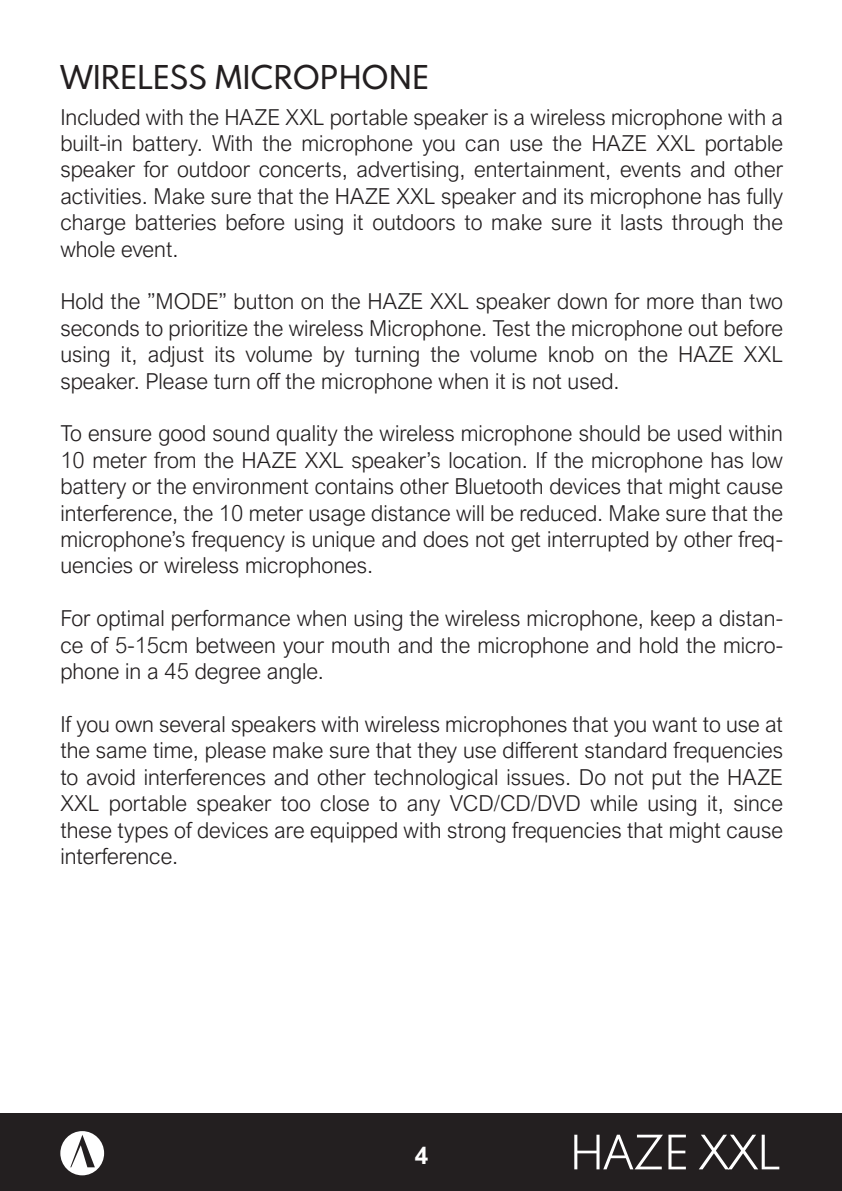
<style>
.page{position:relative;width:842px;height:1191px;background:#fff}
.page>*{position:absolute;margin:0;border:0;box-sizing:border-box;transform-origin:0 0}
.t1{font:500 32px "Spartan MB";color:#231f20}
.t2{font:700 24px "Arial Nova";color:#fff}
.t3{font:300 22px/26.4px "Arial Nova";color:#231f20;text-align:justify}
</style>
<div class="page">
<div style="left:0;top:1113px;width:842px;height:78px;background:#231f20"></div>
<svg style="left:60px;top:1131px;width:44px;height:44px"></svg>
<svg style="left:574px;top:1134px;width:112px;height:35px"></svg>
<svg style="left:699px;top:1134px;width:80px;height:35px"></svg>
<h1 class="t1" style="left:60px;top:55px;width:370px">WIRELESS MICROPHONE</h1>
<p class="t3" style="left:60px;top:104px;width:724px">Included with the HAZE XXL portable speaker is a wireless microphone with a built-in battery. With the microphone you can use the HAZE XXL portable speaker for outdoor concerts, advertising, entertainment, events and other activities. Make sure that the HAZE XXL speaker and its microphone has fully charge batteries before using it outdoors to make sure it lasts through the whole event.</p>
<p class="t3" style="left:60px;top:288px;width:724px">Hold the ”MODE” button on the HAZE XXL speaker down for more than two seconds to prioritize the wireless Microphone. Test the microphone out before using it, adjust its volume by turning the volume knob on the HAZE XXL speaker. Please turn off the microphone when it is not used.</p>
<p class="t3" style="left:60px;top:420px;width:724px">To ensure good sound quality the wireless microphone should be used within 10 meter from the HAZE XXL speaker’s location. If the microphone has low battery or the environment contains other Bluetooth devices that might cause interference, the 10 meter usage distance will be reduced. Make sure that the microphone’s frequency is unique and does not get interrupted by other freq&shy;uencies or wireless microphones.</p>
<p class="t3" style="left:60px;top:605px;width:724px">For optimal performance when using the wireless microphone, keep a distan&shy;ce of 5-15cm between your mouth and the microphone and hold the micro&shy;phone in a 45 degree angle.</p>
<p class="t3" style="left:60px;top:711px;width:724px">If you own several speakers with wireless microphones that you want to use at the same time, please make sure that they use different standard frequencies to avoid interferences and other technological issues. Do not put the HAZE XXL portable speaker too close to any VCD/CD/DVD while using it, since these types of devices are equipped with strong frequencies that might cause interference.</p>
<p class="t2" style="left:415px;top:1141px;width:15px">4</p>
</div>
